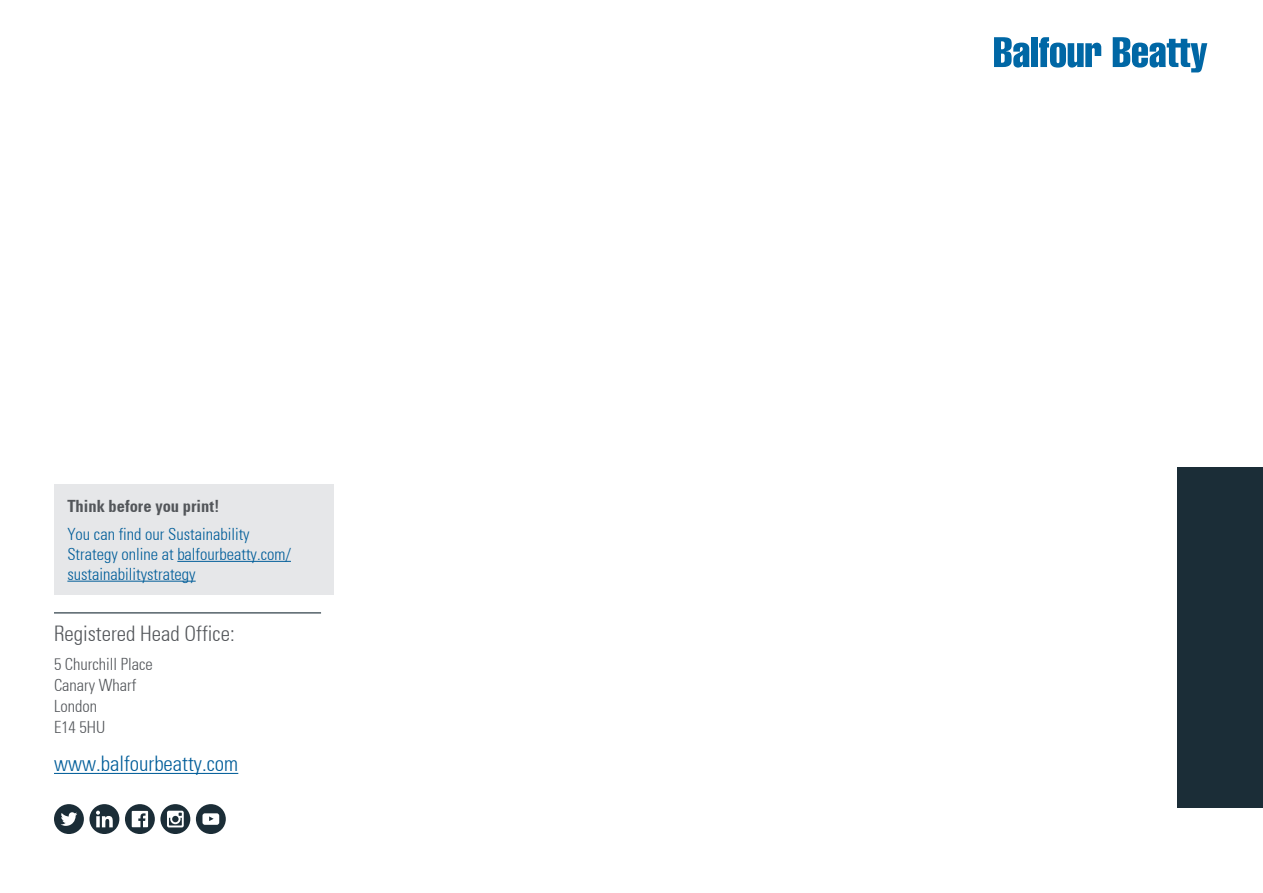
<style>
.page{position:relative;width:1263px;height:893px;background:#fff}
.page>*{position:absolute;margin:0;border:0;box-sizing:border-box;transform-origin:0 0}
.t1{font:300 condensed 21px "Univers";color:#53565a}
.t2{font:300 condensed 21px "Univers";color:#005d99}
.t3{font:300 condensed 16.5px/19.8px "Univers";color:#005d99}
.t4{font:300 condensed 16.5px/21px "Univers";color:#53565a}
.t5{font:700 condensed 16.5px "Univers";color:#53565a}
</style>
<div class="page">
<svg style="left:994px;top:37px;width:35px;height:31px"></svg>
<div style="left:1031px;top:37px;width:6px;height:30px;background:#0067a5"></div>
<svg style="left:1039px;top:37px;width:62px;height:31px"></svg>
<svg style="left:1113px;top:37px;width:94px;height:35px"></svg>
<div style="left:1178px;top:467px;width:85px;height:340px;background:#1b2d37"></div>
<hr style="left:54px;top:773px;width:184px;height:1px;background:#005d99">
<hr style="left:54px;top:612px;width:267px;height:1px;background:#1b2d37">
<div style="left:196px;top:804px;width:30px;height:30px;background:#1b2d37;border-radius:50%"></div>
<svg style="left:202px;top:813px;width:17px;height:12px"></svg>
<div style="left:54px;top:804px;width:30px;height:30px;background:#1b2d37;border-radius:50%"></div>
<svg style="left:61px;top:812px;width:16px;height:14px"></svg>
<div style="left:89px;top:804px;width:30px;height:30px;background:#1b2d37;border-radius:50%"></div>
<svg style="left:96px;top:811px;width:17px;height:16px"></svg>
<svg style="left:160px;top:804px;width:30px;height:30px"></svg>
<svg style="left:167px;top:811px;width:17px;height:16px"></svg>
<svg style="left:125px;top:804px;width:30px;height:30px"></svg>
<svg style="left:132px;top:811px;width:16px;height:16px"></svg>
<div style="left:54px;top:484px;width:280px;height:110px;background:#e6e7e9"></div>
<hr style="left:177px;top:561px;width:114px;height:1px;background:#005d99">
<hr style="left:67px;top:581px;width:129px;height:1px;background:#005d99">
<p class="t5" style="left:67px;top:499px;width:154px">Think before you print!</p>
<p class="t3" style="left:67px;top:525px;width:225px">You can find our Sustainability<br>Strategy online at balfourbeatty.com/ sustainabilitystrategy</p>
<p class="t1" style="left:54px;top:625px;width:182px">Registered Head Office:</p>
<p class="t4" style="left:54px;top:655px;width:100px">5 Churchill Place<br>Canary Wharf<br>London<br>E14 5HU</p>
<p class="t2" style="left:54px;top:756px;width:186px">www.balfourbeatty.com</p>
</div>
